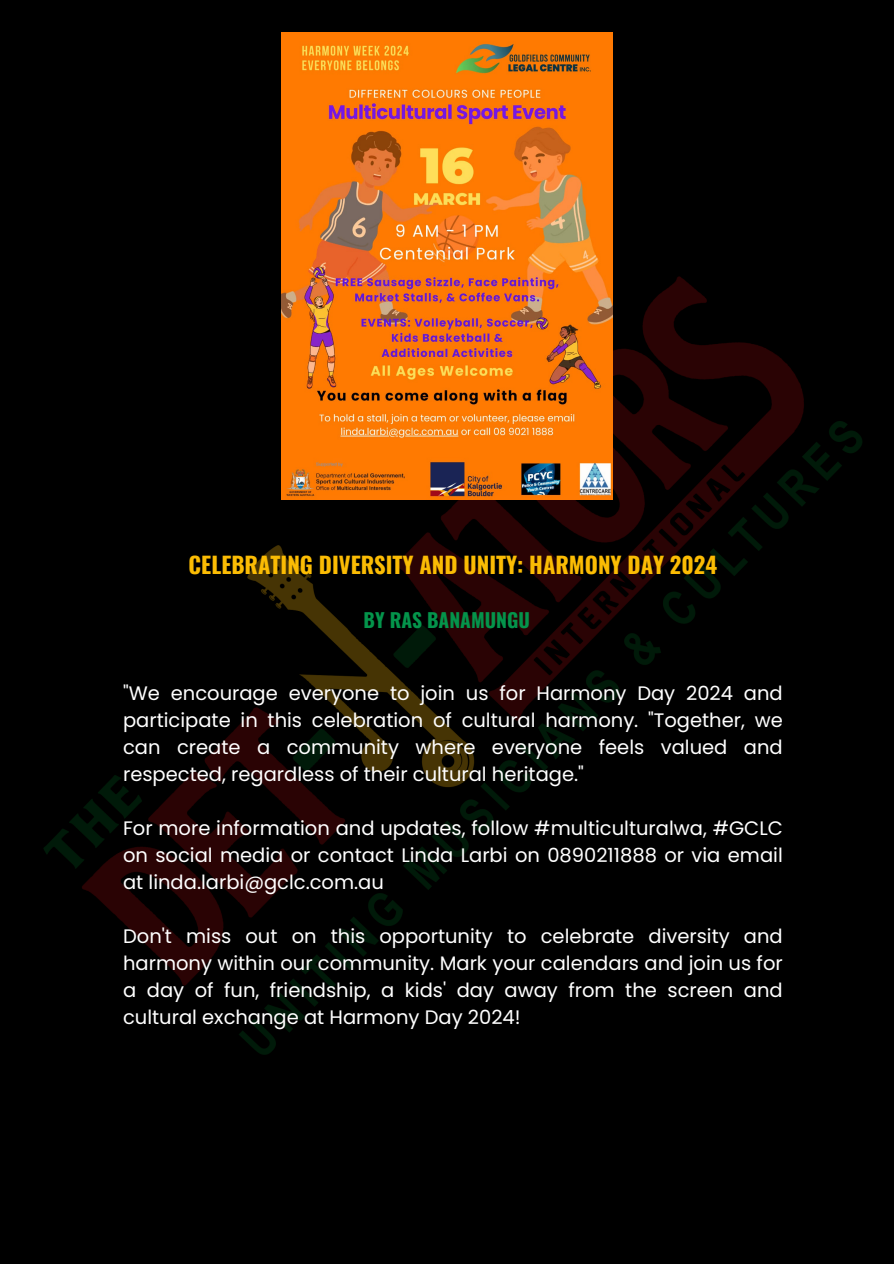
<style>
.page{position:relative;width:894px;height:1264px;background:#fff}
.page>*{position:absolute;margin:0;border:0;box-sizing:border-box;transform-origin:0 0}
.t1{font:700 22.5px "Oswald";color:#fbbc04}
.t2{font:19.5px/27px "Poppins";color:#fff;text-align:justify}
.t3{font:700 19.5px "Oswald";color:#04944b}
</style>
<div class="page">
<img style="left:0;top:0;width:893px;height:1263px">
<img style="left:281px;top:32px;width:331px;height:467px">
<p class="t1" style="left:188px;top:547px;width:530px">CELEBRATING DIVERSITY AND UNITY: HARMONY DAY 2024</p>
<p class="t3" style="left:363px;top:604px;width:168px">BY RAS BANAMUNGU</p>
<h1 class="t2" style="left:123px;top:679px;width:661px">"We encourage everyone to join us for Harmony Day 2024 and participate in this celebration of cultural harmony. "Together, we can create a community where everyone feels valued and respected, regardless of their cultural heritage."</h1>
<h2 class="t2" style="left:123px;top:814px;width:661px">For more information and updates, follow #multiculturalwa, #GCLC on social media or contact Linda Larbi on 0890211888 or via email at linda.larbi@gclc.com.au</h2>
<p class="t2" style="left:123px;top:922px;width:661px">Don't miss out on this opportunity to celebrate diversity and harmony within our community. Mark your calendars and join us for a day of fun, friendship, a kids' day away from the screen and cultural exchange at Harmony Day 2024!</p>
</div>
